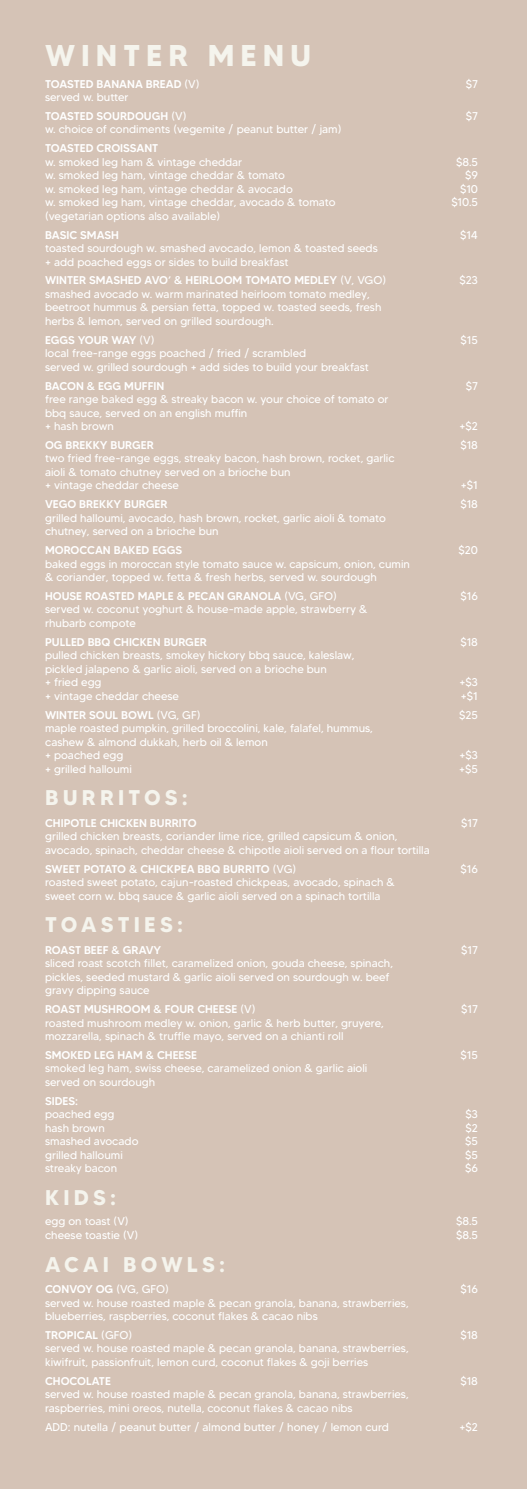
<style>
.page{position:relative;width:527px;height:1489px;background:#fff}
.page>*{position:absolute;margin:0;border:0;box-sizing:border-box;transform-origin:0 0}
.t1{font:700 30px "MADETOMMY";letter-spacing:.2em;color:#f5f4ed}
.t2{font:700 21.25px "MADETOMMY";letter-spacing:.2em;color:#f5f4ed}
.t3{font:11.25px "MADETOMMY";color:#fff}
.t4{font:500 11.25px "MADETOMMY";color:#fff}
.s1{font-weight:400}
</style>
<div class="page">
<div style="left:0;top:0;width:526px;height:1488px;background:#d5c3b6"></div>
<p class="t1" style="left:45px;top:37px;width:268px">WINTER MENU</p>
<p class="t4" style="left:45px;top:77px;width:156px">TOASTED BANANA BREAD <span class="s1">(V)</span></p>
<p class="t3" style="left:465px;top:77px;width:14px">$7</p>
<p class="t3" style="left:45px;top:90px;width:85px">served w. butter</p>
<p class="t4" style="left:45px;top:109px;width:143px">TOASTED SOURDOUGH <span class="s1">(V)</span></p>
<p class="t3" style="left:465px;top:109px;width:14px">$7</p>
<p class="t3" style="left:45px;top:122px;width:297px">w. choice of condiments (vegemite / peanut butter / jam)</p>
<p class="t4" style="left:45px;top:141px;width:115px">TOASTED CROISSANT</p>
<p class="t3" style="left:45px;top:155px;width:199px">w. smoked leg ham &amp; vintage cheddar</p>
<p class="t3" style="left:455px;top:155px;width:23px">$8.5</p>
<p class="t3" style="left:45px;top:168px;width:241px">w. smoked leg ham, vintage cheddar &amp; tomato</p>
<p class="t3" style="left:464px;top:168px;width:14px">$9</p>
<p class="t3" style="left:45px;top:182px;width:249px">w. smoked leg ham, vintage cheddar &amp; avocado</p>
<p class="t3" style="left:459px;top:182px;width:19px">$10</p>
<p class="t3" style="left:45px;top:195px;width:291px">w. smoked leg ham, vintage cheddar, avocado &amp; tomato</p>
<p class="t3" style="left:451px;top:195px;width:28px">$10.5</p>
<p class="t3" style="left:45px;top:209px;width:176px">(vegetarian options also available)</p>
<p class="t4" style="left:45px;top:228px;width:75px">BASIC SMASH</p>
<p class="t3" style="left:459px;top:228px;width:19px">$14</p>
<p class="t3" style="left:45px;top:241px;width:334px">toasted sourdough w. smashed avocado, lemon &amp; toasted seeds</p>
<p class="t3" style="left:45px;top:255px;width:245px">+ add poached eggs or sides to build breakfast</p>
<p class="t4" style="left:45px;top:273px;width:342px">WINTER SMASHED AVO’ &amp; HEIRLOOM TOMATO MEDLEY <span class="s1">(V, VGO)</span></p>
<p class="t3" style="left:459px;top:273px;width:20px">$23</p>
<p class="t3" style="left:45px;top:287px;width:326px">smashed avocado w. warm marinated heirloom tomato medley,</p>
<p class="t3" style="left:45px;top:300px;width:337px">beetroot hummus &amp; persian fetta, topped w. toasted seeds, fresh</p>
<p class="t3" style="left:45px;top:314px;width:230px">herbs &amp; lemon, served on grilled sourdough.</p>
<p class="t4" style="left:45px;top:333px;width:111px">EGGS YOUR WAY <span class="s1">(V)</span></p>
<p class="t3" style="left:460px;top:333px;width:19px">$15</p>
<p class="t3" style="left:45px;top:346px;width:262px">local free-range eggs poached / fried / scrambled</p>
<p class="t3" style="left:45px;top:360px;width:325px">served w. grilled sourdough + add sides to build your breakfast</p>
<p class="t4" style="left:45px;top:378px;width:121px">BACON &amp; EGG MUFFIN</p>
<p class="t3" style="left:465px;top:378px;width:14px">$7</p>
<p class="t3" style="left:45px;top:392px;width:344px">free range baked egg &amp; streaky bacon w. your choice of tomato or</p>
<p class="t3" style="left:45px;top:405px;width:203px">bbq sauce, served on an english muffin</p>
<p class="t3" style="left:45px;top:419px;width:70px">+ hash brown</p>
<p class="t3" style="left:459px;top:419px;width:20px">+$2</p>
<p class="t4" style="left:45px;top:438px;width:110px">OG BREKKY BURGER</p>
<p class="t3" style="left:460px;top:438px;width:19px">$18</p>
<p class="t3" style="left:45px;top:451px;width:351px">two fried free-range eggs, streaky bacon, hash brown, rocket, garlic</p>
<p class="t3" style="left:45px;top:465px;width:247px">aioli &amp; tomato chutney served on a brioche bun</p>
<p class="t3" style="left:45px;top:478px;width:135px">+ vintage cheddar cheese</p>
<p class="t3" style="left:460px;top:478px;width:19px">+$1</p>
<p class="t4" style="left:45px;top:497px;width:124px">VEGO BREKKY BURGER</p>
<p class="t3" style="left:460px;top:497px;width:19px">$18</p>
<p class="t3" style="left:45px;top:511px;width:342px">grilled halloumi, avocado, hash brown, rocket, garlic aioli &amp; tomato</p>
<p class="t3" style="left:45px;top:524px;width:175px">chutney, served on a brioche bun</p>
<p class="t4" style="left:45px;top:543px;width:138px">MOROCCAN BAKED EGGS</p>
<p class="t3" style="left:458px;top:543px;width:21px">$20</p>
<p class="t3" style="left:45px;top:556px;width:366px">baked eggs in moroccan style tomato sauce w. capsicum, onion, cumin</p>
<p class="t3" style="left:45px;top:570px;width:333px">&amp; coriander, topped w. fetta &amp; fresh herbs, served w. sourdough</p>
<p class="t4" style="left:45px;top:589px;width:293px">HOUSE ROASTED MAPLE &amp; PECAN GRANOLA <span class="s1">(VG, GFO)</span></p>
<p class="t3" style="left:460px;top:589px;width:19px">$16</p>
<p class="t3" style="left:45px;top:602px;width:323px">served w. coconut yoghurt &amp; house-made apple, strawberry &amp;</p>
<p class="t3" style="left:45px;top:616px;width:92px">rhubarb compote</p>
<p class="t4" style="left:45px;top:635px;width:163px">PULLED BBQ CHICKEN BURGER</p>
<p class="t3" style="left:460px;top:635px;width:19px">$18</p>
<p class="t3" style="left:45px;top:648px;width:311px">pulled chicken breasts, smokey hickory bbq sauce, kaleslaw,</p>
<p class="t3" style="left:45px;top:662px;width:283px">pickled jalapeno &amp; garlic aioli, served on a brioche bun</p>
<p class="t3" style="left:45px;top:675px;width:58px">+ fried egg</p>
<p class="t3" style="left:459px;top:675px;width:20px">+$3</p>
<p class="t3" style="left:45px;top:689px;width:135px">+ vintage cheddar cheese</p>
<p class="t3" style="left:460px;top:689px;width:19px">+$1</p>
<p class="t4" style="left:45px;top:707px;width:157px">WINTER SOUL BOWL <span class="s1">(VG, GF)</span></p>
<p class="t3" style="left:459px;top:707px;width:20px">$25</p>
<p class="t3" style="left:45px;top:721px;width:329px">maple roasted pumpkin, grilled broccolini, kale, falafel, hummus,</p>
<p class="t3" style="left:45px;top:734px;width:224px">cashew &amp; almond dukkah, herb oil &amp; lemon</p>
<p class="t3" style="left:45px;top:748px;width:80px">+ poached egg</p>
<p class="t3" style="left:459px;top:748px;width:20px">+$3</p>
<p class="t3" style="left:45px;top:761px;width:88px">+ grilled halloumi</p>
<p class="t3" style="left:459px;top:761px;width:20px">+$5</p>
<p class="t2" style="left:45px;top:784px;width:144px">BURRITOS:</p>
<p class="t4" style="left:45px;top:815px;width:153px">CHIPOTLE CHICKEN BURRITO</p>
<p class="t3" style="left:460px;top:815px;width:18px">$17</p>
<p class="t3" style="left:45px;top:829px;width:354px">grilled chicken breasts, coriander lime rice, grilled capsicum &amp; onion,</p>
<p class="t3" style="left:45px;top:842px;width:386px">avocado, spinach, cheddar cheese &amp; chipotle aioli served on a flour tortilla</p>
<p class="t4" style="left:45px;top:861px;width:252px">SWEET POTATO &amp; CHICKPEA BBQ BURRITO <span class="s1">(VG)</span></p>
<p class="t3" style="left:460px;top:861px;width:19px">$16</p>
<p class="t3" style="left:45px;top:875px;width:351px">roasted sweet potato, cajun-roasted chickpeas, avocado, spinach &amp;</p>
<p class="t3" style="left:45px;top:888px;width:337px">sweet corn w. bbq sauce &amp; garlic aioli served on a spinach tortilla</p>
<p class="t2" style="left:45px;top:911px;width:139px">TOASTIES:</p>
<p class="t4" style="left:45px;top:942px;width:118px">ROAST BEEF &amp; GRAVY</p>
<p class="t3" style="left:460px;top:942px;width:18px">$17</p>
<p class="t3" style="left:45px;top:956px;width:349px">sliced roast scotch fillet, caramelized onion, gouda cheese, spinach,</p>
<p class="t3" style="left:45px;top:969px;width:345px">pickles, seeded mustard &amp; garlic aioli served on sourdough w. beef</p>
<p class="t3" style="left:45px;top:983px;width:106px">gravy dipping sauce</p>
<p class="t4" style="left:45px;top:1002px;width:211px">ROAST MUSHROOM &amp; FOUR CHEESE <span class="s1">(V)</span></p>
<p class="t3" style="left:460px;top:1002px;width:18px">$17</p>
<p class="t3" style="left:45px;top:1015px;width:340px">roasted mushroom medley w. onion, garlic &amp; herb butter, gruyere,</p>
<p class="t3" style="left:45px;top:1029px;width:299px">mozzarella, spinach &amp; truffle mayo, served on a chianti roll</p>
<p class="t4" style="left:45px;top:1047px;width:153px">SMOKED LEG HAM &amp; CHEESE</p>
<p class="t3" style="left:460px;top:1047px;width:19px">$15</p>
<p class="t3" style="left:45px;top:1061px;width:323px">smoked leg ham, swiss cheese, caramelized onion &amp; garlic aioli</p>
<p class="t3" style="left:45px;top:1074px;width:112px">served on sourdough</p>
<p class="t4" style="left:45px;top:1093px;width:34px">SIDES:</p>
<p class="t3" style="left:45px;top:1107px;width:71px">poached egg</p>
<p class="t3" style="left:465px;top:1107px;width:14px">$3</p>
<p class="t3" style="left:45px;top:1120px;width:61px">hash brown</p>
<p class="t3" style="left:465px;top:1120px;width:14px">$2</p>
<p class="t3" style="left:45px;top:1134px;width:95px">smashed avocado</p>
<p class="t3" style="left:465px;top:1134px;width:14px">$5</p>
<p class="t3" style="left:45px;top:1147px;width:79px">grilled halloumi</p>
<p class="t3" style="left:465px;top:1147px;width:14px">$5</p>
<p class="t3" style="left:45px;top:1161px;width:74px">streaky bacon</p>
<p class="t3" style="left:464px;top:1161px;width:14px">$6</p>
<p class="t2" style="left:45px;top:1184px;width:73px">KIDS:</p>
<p class="t3" style="left:45px;top:1214px;width:85px">egg on toast (V)</p>
<p class="t3" style="left:455px;top:1214px;width:23px">$8.5</p>
<p class="t3" style="left:45px;top:1227px;width:94px">cheese toastie (V)</p>
<p class="t3" style="left:455px;top:1227px;width:23px">$8.5</p>
<p class="t2" style="left:45px;top:1250px;width:181px">ACAI BOWLS:</p>
<p class="t4" style="left:45px;top:1281px;width:125px">CONVOY OG <span class="s1">(VG, GFO)</span></p>
<p class="t3" style="left:460px;top:1281px;width:19px">$16</p>
<p class="t3" style="left:45px;top:1295px;width:365px">served w. house roasted maple &amp; pecan granola, banana, strawberries,</p>
<p class="t3" style="left:45px;top:1308px;width:274px">blueberries, raspberries, coconut flakes &amp; cacao nibs</p>
<p class="t4" style="left:45px;top:1327px;width:89px">TROPICAL <span class="s1">(GFO)</span></p>
<p class="t3" style="left:460px;top:1327px;width:19px">$18</p>
<p class="t3" style="left:45px;top:1341px;width:365px">served w. house roasted maple &amp; pecan granola, banana, strawberries,</p>
<p class="t3" style="left:45px;top:1354px;width:324px">kiwifruit, passionfruit, lemon curd, coconut flakes &amp; goji berries</p>
<p class="t4" style="left:45px;top:1373px;width:67px">CHOCOLATE</p>
<p class="t3" style="left:460px;top:1373px;width:19px">$18</p>
<p class="t3" style="left:45px;top:1387px;width:365px">served w. house roasted maple &amp; pecan granola, banana, strawberries,</p>
<p class="t3" style="left:45px;top:1400px;width:309px">raspberries, mini oreos, nutella, coconut flakes &amp; cacao nibs</p>
<p class="t3" style="left:45px;top:1419px;width:345px">ADD: nutella / peanut butter / almond butter / honey / lemon curd</p>
<p class="t3" style="left:459px;top:1419px;width:20px">+$2</p>
</div>
